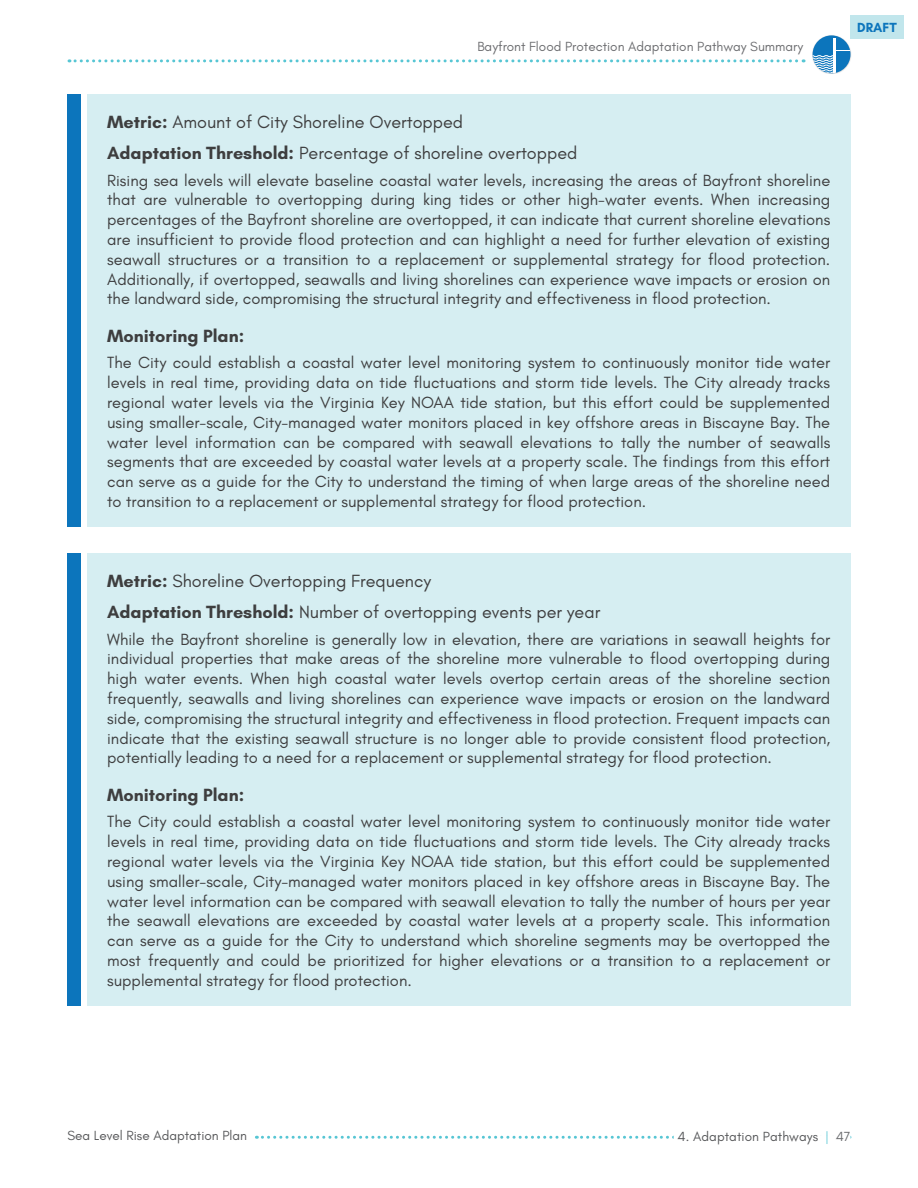
<style>
.page{position:relative;width:918px;height:1188px;background:#fff}
.page>*{position:absolute;margin:0;border:0;box-sizing:border-box;transform-origin:0 0}
.Matrix_heading{font:18px "Glacial Indifference";color:#3e3e3f}
.Matrix_heading-2{font:700 18px "Glacial Indifference";color:#3e3e3f}
.Body{font:16.5px/19.8px "Glacial Indifference";color:#3e3e3f;text-align:justify}
.t1{font:13.5px "Glacial Indifference";color:#57585a}
.t2{font:13.5px "Glacial Indifference";color:#6c6d70}
.t3{font:700 13.5px "Glacial Indifference";color:#0c75bc}
.s1{font-weight:700}
.s2{color:#57c6d4}
.s3{color:#6c6d70}
</style>
<div class="page">
<svg style="left:69px;top:59px;width:735px;height:3px"></svg>
<svg style="left:256px;top:1136px;width:418px;height:3px"></svg>
<div style="left:850px;top:15px;width:54px;height:23px;background:#c1e6ec"></div>
<div style="left:87px;top:94px;width:763px;height:433px;background:#d6eef2"></div>
<div style="left:68px;top:94px;width:13px;height:433px;background:#0c75bc"></div>
<div style="left:68px;top:554px;width:13px;height:452px;background:#0c75bc"></div>
<div style="left:87px;top:554px;width:763px;height:452px;background:#d6eef2"></div>
<div style="left:812px;top:35px;width:39px;height:39px;background:#231f20;opacity:.2"></div>
<div style="left:813px;top:35px;width:37px;height:38px;background:#0c75bc;border-radius:50%"></div>
<hr style="left:833px;top:39px;width:3px;height:34px;background:#fff">
<svg style="left:813px;top:50px;width:37px;height:23px"></svg>
<p class="t2" style="left:477px;top:39px;width:327px">Bayfront Flood Protection Adaptation Pathway Summary</p>
<p class="Matrix_heading" style="left:107px;top:112px;width:358px"><span class="s1">Metric:</span> Amount of City Shoreline Overtopped</p>
<p class="Matrix_heading" style="left:107px;top:143px;width:472px"><span class="s1">Adaptation Threshold:</span> Percentage of shoreline overtopped</p>
<p class="Body" style="left:107px;top:170px;width:725px">Rising sea levels will elevate baseline coastal water levels, increasing the areas of Bayfront shoreline that are vulnerable to overtopping during king tides or other high-water events. When increasing percentages of the Bayfront shoreline are overtopped, it can indicate that current shoreline elevations are insufficient to provide flood protection and can highlight a need for further elevation of existing seawall structures or a transition to a replacement or supplemental strategy for flood protection.<br>Additionally, if overtopped, seawalls and living shorelines can experience wave impacts or erosion on the landward side, compromising the structural integrity and effectiveness in flood protection.</p>
<p class="Matrix_heading-2" style="left:107px;top:325px;width:138px">Monitoring Plan:</p>
<p class="Body" style="left:107px;top:353px;width:725px">The City could establish a coastal water level monitoring system to continuously monitor tide water levels in real time, providing data on tide fluctuations and storm tide levels. The City already tracks regional water levels via the Virginia Key NOAA tide station, but this effort could be supplemented using smaller-scale, City-managed water monitors placed in key offshore areas in Biscayne Bay. The water level information can be compared with seawall elevations to tally the number of seawalls segments that are exceeded by coastal water levels at a property scale. The findings from this effort can serve as a guide for the City to understand the timing of when large areas of the shoreline need to transition to a replacement or supplemental strategy for flood protection.</p>
<p class="Matrix_heading" style="left:107px;top:571px;width:325px"><span class="s1">Metric:</span> Shoreline Overtopping Frequency</p>
<p class="Matrix_heading" style="left:107px;top:602px;width:495px"><span class="s1">Adaptation Threshold:</span> Number of overtopping events per year</p>
<p class="Body" style="left:107px;top:629px;width:725px">While the Bayfront shoreline is generally low in elevation, there are variations in seawall heights for individual properties that make areas of the shoreline more vulnerable to flood overtopping during high water events. When high coastal water levels overtop certain areas of the shoreline section frequently, seawalls and living shorelines can experience wave impacts or erosion on the landward side, compromising the structural integrity and effectiveness in flood protection. Frequent impacts can indicate that the existing seawall structure is no longer able to provide consistent flood protection, potentially leading to a need for a replacement or supplemental strategy for flood protection.</p>
<p class="Matrix_heading-2" style="left:107px;top:784px;width:138px">Monitoring Plan:</p>
<p class="Body" style="left:107px;top:812px;width:725px">The City could establish a coastal water level monitoring system to continuously monitor tide water levels in real time, providing data on tide fluctuations and storm tide levels. The City already tracks regional water levels via the Virginia Key NOAA tide station, but this effort could be supplemented using smaller-scale, City-managed water monitors placed in key offshore areas in Biscayne Bay. The water level information can be compared with seawall elevation to tally the number of hours per year the seawall elevations are exceeded by coastal water levels at a property scale. This information can serve as a guide for the City to understand which shoreline segments may be overtopped the most frequently and could be prioritized for higher elevations or a transition to a replacement or supplemental strategy for flood protection.</p>
<p class="t3" style="left:857px;top:19px;width:41px">DRAFT</p>
<p class="t1" style="left:68px;top:1128px;width:181px">Sea Level Rise Adaptation Plan</p>
<p class="t1" style="left:677px;top:1129px;width:175px">4. Adaptation Pathways <span class="s2">|</span> <span class="s3">47</span></p>
</div>
